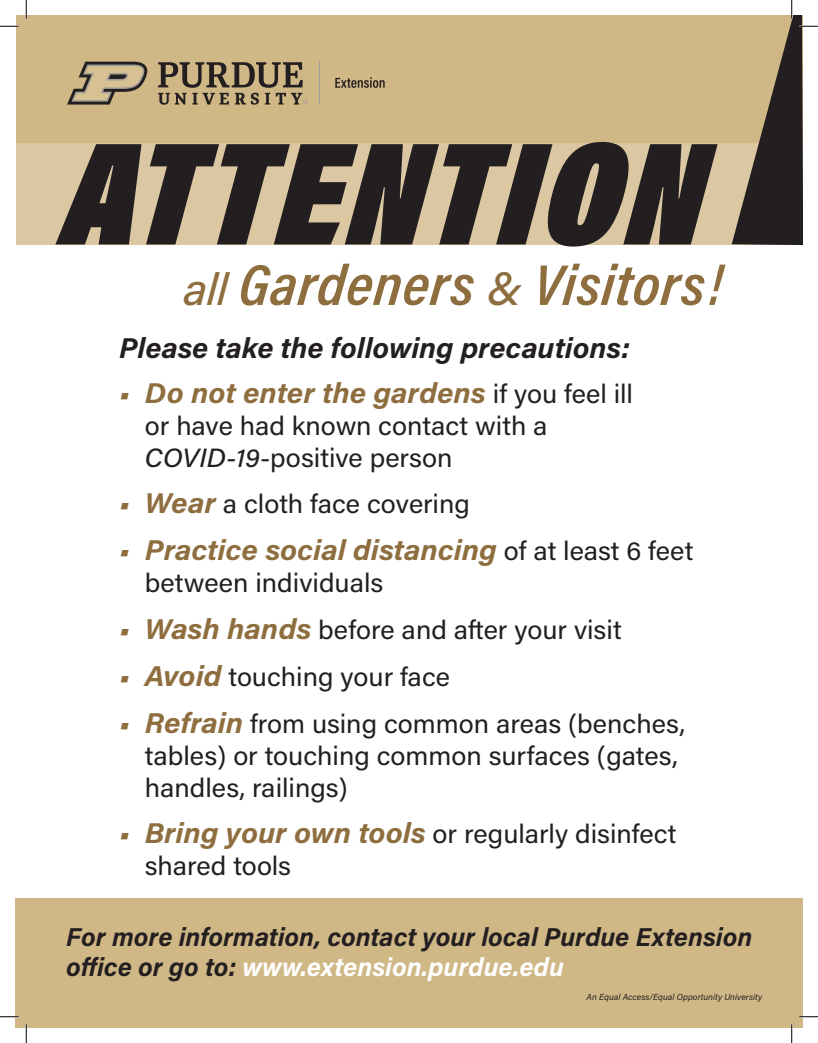
<style>
.page{position:relative;width:818px;height:1043px;background:#fff}
.page>*{position:absolute;margin:0;border:0;box-sizing:border-box;transform-origin:0 0}
.t1{font:italic 900 148.75px "Acumin Pro Cond";color:#231f20}
.t2{font:italic 600 58px "Acumin Pro Cond";letter-spacing:.01em;color:#8e6e3e;scale:1.08 1}
.t3{font:italic 700 28.62px "Acumin Pro";color:#8e6e3e;scale:1.05 1}
.t4{font:italic 700 28.62px "Acumin Pro";color:#231f20}
.t5{font:26.38px/31.9px "Acumin Pro";color:#231f20}
.t6{font:italic 700 25.88px/30.8px "Acumin Pro";color:#231f20}
.t7{font:italic 8.75px "Acumin Pro";color:#231f20}
.s1{font-family:"Acumin Pro";font-weight:500;font-size:44.88px}
.s2{font-family:"Acumin Pro";font-weight:500;font-size:46.88px}
.s3{font-family:"Acumin Pro";font-weight:500}
.s4{font-size:26.38px}
.s5{font-weight:400;font-style:normal;font-size:26.38px;color:#231f20}
.s6{font-weight:500;font-style:italic}
.s7{font-weight:700;font-style:italic;color:#8e6e3e}
.s8{font-weight:700;font-style:italic;font-size:28.62px;color:#8e6e3e}
.s9{color:#fff}
</style>
<div class="page">
<div style="left:16px;top:15px;width:786px;height:230px;background:#d0b786"></div>
<div style="left:15px;top:898px;width:787px;height:130px;background:#d0b786"></div>
<svg style="left:335px;top:77px;width:49px;height:11px"></svg>
<hr style="left:319px;top:61px;width:1px;height:44px;background:#a19d97">
<svg style="left:67px;top:62px;width:81px;height:43px"></svg>
<svg style="left:158px;top:62px;width:150px;height:43px"></svg>
<div style="left:16px;top:143px;width:783px;height:102px;background:#dbc7a1"></div>
<svg style="left:0;top:25px;width:19px;height:2px"></svg>
<svg style="left:0;top:1016px;width:19px;height:1px"></svg>
<svg style="left:799px;top:1015px;width:19px;height:2px"></svg>
<svg style="left:25px;top:0;width:2px;height:19px"></svg>
<svg style="left:25px;top:1024px;width:2px;height:18px"></svg>
<svg style="left:731px;top:0;width:87px;height:245px"></svg>
<svg style="left:791px;top:1024px;width:1px;height:18px"></svg>
<h1 class="t1" style="left:54px;top:99px;width:693px">ATTENTION</h1>
<h2 class="t2" style="left:183px;top:247px;width:501px"><span class="s1">all</span> Gardeners <span class="s2">&amp;</span> Visitors<span class="s3">!</span></h2>
<p class="t4" style="left:119px;top:328px;width:512px">Please take the following precautions:</p>
<p class="t3" style="left:119px;top:372px;width:491px"><span class="s4">•</span> Do not enter the gardens <span class="s5">if you feel ill</span></p>
<p class="t5" style="left:145px;top:408px;width:404px">or have had known contact with a<br><span class="s6">COVID-19</span>-positive person</p>
<p class="t5" style="left:119px;top:487px;width:352px"><span class="s7">•</span> <span class="s8">Wear</span> a cloth face covering</p>
<p class="t3" style="left:119px;top:530px;width:548px"><span class="s4">•</span> Practice social distancing <span class="s5">of at least 6 feet</span></p>
<p class="t5" style="left:145px;top:566px;width:240px">between individuals</p>
<p class="t5" style="left:119px;top:613px;width:504px"><span class="s7">•</span> <span class="s8">Wash hands</span> before and after your visit</p>
<p class="t5" style="left:119px;top:659px;width:332px"><span class="s7">•</span> <span class="s8">Avoid</span> touching your face</p>
<p class="t5" style="left:145px;top:706px;width:541px;text-indent:-26px"><span class="s7">•</span> <span class="s8">Refrain</span> from using common areas (benches, tables) or touching common surfaces (gates, handles, railings)</p>
<p class="t5" style="left:145px;top:817px;width:533px;text-indent:-26px"><span class="s7">•</span> <span class="s8">Bring your own tools</span> or regularly disinfect shared tools</p>
<p class="t6" style="left:66px;top:920px;width:687px">For more information, contact your local Purdue Extension office or go to: <span class="s9">www.extension.purdue.edu</span></p>
<p class="t7" style="left:586px;top:991px;width:177px">An Equal Access/Equal Opportunity University</p>
</div>
